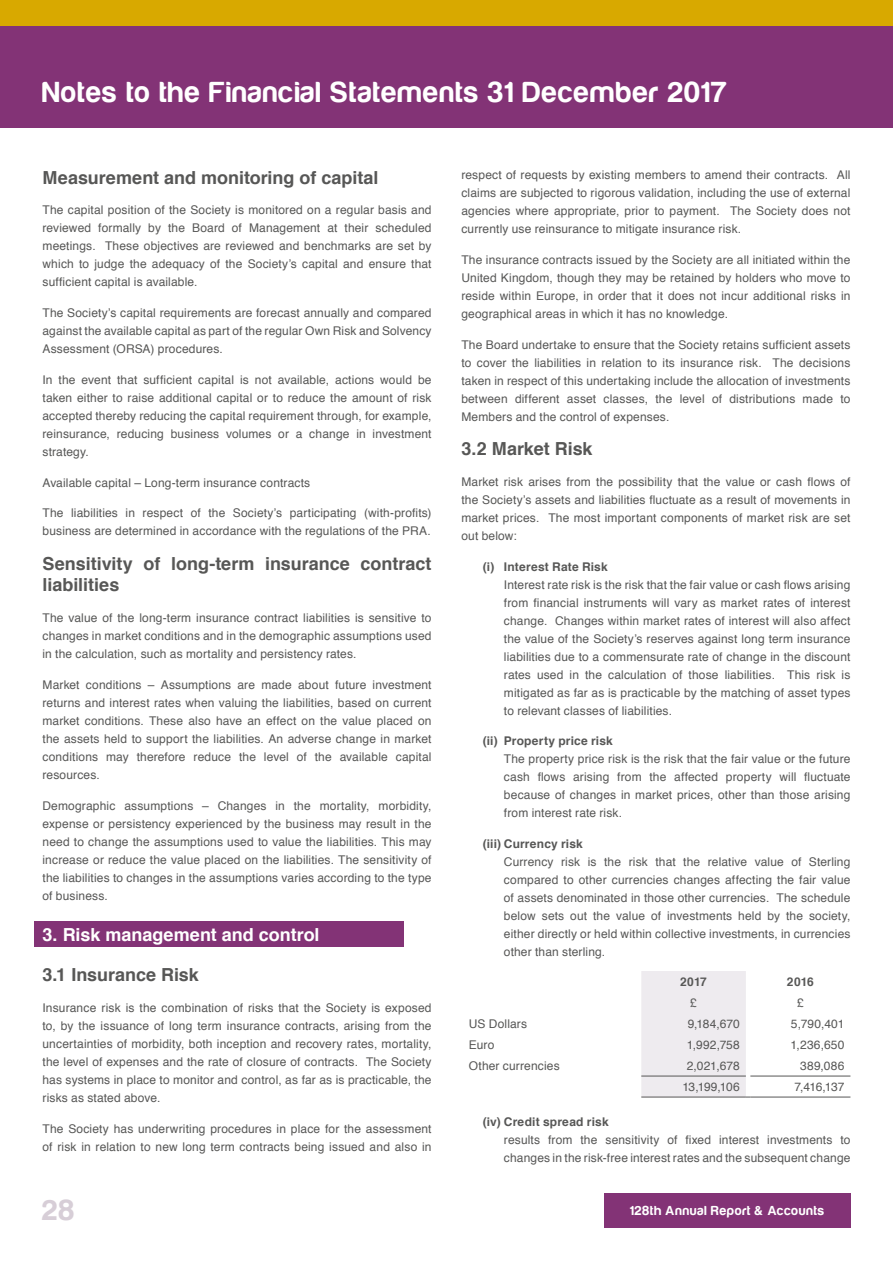
<style>
.page{position:relative;width:893px;height:1263px;background:#fff}
.page>*{position:absolute;margin:0;border:0;box-sizing:border-box;transform-origin:0 0}
.t1{font:30px "Harabara";letter-spacing:.05em;color:#fff}
.t2{font:30px "Harabara";color:#d7ced7}
.t3{font:700 18px/21.6px "Helvetica";color:#575756}
.t4{font:700 18px "Helvetica";color:#fff}
.t5{font:13.5px "Harabara";letter-spacing:.065em;color:#fff}
.t6{font:12px/18px "Helvetica";letter-spacing:.015em;color:#575756;text-align:justify}
.t7{font:700 12px "Helvetica";letter-spacing:.015em;color:#575756}
</style>
<div class="page">
<div style="left:0;top:26px;width:893px;height:102px;background:#833376"></div>
<div style="left:604px;top:1193px;width:246px;height:34px;background:#833376"></div>
<div style="left:0;top:0;width:893px;height:26px;background:#d8a900"></div>
<div style="left:34px;top:921px;width:370px;height:26px;background:#833376"></div>
<hr style="left:750px;top:1076px;width:100px;height:1px;background:#575756">
<div style="left:641px;top:971px;width:109px;height:127px;background:#eeebef"></div>
<hr style="left:750px;top:1097px;width:100px;height:1px;background:#575756">
<h1 class="t1" style="left:43px;top:76px;width:686px">Notes to the Financial Statements 31 December 2017</h1>
<h2 class="t3" style="left:43px;top:167px;width:338px">Measurement and monitoring of capital</h2>
<p class="t6" style="left:43px;top:201px;width:391px">The capital position of the Society is monitored on a regular basis and reviewed formally by the Board of Management at their scheduled meetings. These objectives are reviewed and benchmarks are set by which to judge the adequacy of the Society’s capital and ensure that sufficient capital is available.</p>
<p class="t6" style="left:43px;top:304px;width:391px">The Society’s capital requirements are forecast annually and compared against the available capital as part of the regular Own Risk and Solvency Assessment (ORSA) procedures.</p>
<p class="t6" style="left:43px;top:371px;width:391px">In the event that sufficient capital is not available, actions would be taken either to raise additional capital or to reduce the amount of risk accepted thereby reducing the capital requirement through, for example, reinsurance, reducing business volumes or a change in investment strategy.</p>
<p class="t6" style="left:43px;top:474px;width:269px">Available capital – Long-term insurance contracts</p>
<p class="t6" style="left:43px;top:505px;width:391px">The liabilities in respect of the Society’s participating (with-profits) business are determined in accordance with the regulations of the PRA.</p>
<h2 class="t3" style="left:43px;top:553px;width:391px">Sensitivity of long-term insurance contract liabilities</h2>
<p class="t6" style="left:43px;top:609px;width:391px">The value of the long-term insurance contract liabilities is sensitive to changes in market conditions and in the demographic assumptions used in the calculation, such as mortality and persistency rates.</p>
<p class="t6" style="left:43px;top:676px;width:391px">Market conditions – Assumptions are made about future investment returns and interest rates when valuing the liabilities, based on current market conditions. These also have an effect on the value placed on the assets held to support the liabilities. An adverse change in market conditions may therefore reduce the level of the available capital resources.</p>
<p class="t6" style="left:43px;top:797px;width:391px">Demographic assumptions – Changes in the mortality, morbidity, expense or persistency experienced by the business may result in the need to change the assumptions used to value the liabilities. This may increase or reduce the value placed on the liabilities. The sensitivity of the liabilities to changes in the assumptions varies according to the type of business.</p>
<h2 class="t4" style="left:43px;top:920px;width:279px">3. Risk management and control</h2>
<h2 class="t3" style="left:43px;top:964px;width:158px">3.1 Insurance Risk</h2>
<p class="t6" style="left:43px;top:999px;width:391px">Insurance risk is the combination of risks that the Society is exposed to, by the issuance of long term insurance contracts, arising from the uncertainties of morbidity, both inception and recovery rates, mortality, the level of expenses and the rate of closure of contracts. The Society has systems in place to monitor and control, as far as is practicable, the risks as stated above.</p>
<p class="t6" style="left:43px;top:1120px;width:391px">The Society has underwriting procedures in place for the assessment of risk in relation to new long term contracts being issued and also in</p>
<p class="t6" style="left:461px;top:166px;width:391px">respect of requests by existing members to amend their contracts. All claims are subjected to rigorous validation, including the use of external agencies where appropriate, prior to payment. The Society does not currently use reinsurance to mitigate insurance risk.</p>
<p class="t6" style="left:461px;top:251px;width:391px">The insurance contracts issued by the Society are all initiated within the United Kingdom, though they may be retained by holders who move to reside within Europe, in order that it does not incur additional risks in geographical areas in which it has no knowledge.</p>
<p class="t6" style="left:461px;top:336px;width:391px">The Board undertake to ensure that the Society retains sufficient assets to cover the liabilities in relation to its insurance risk. The decisions taken in respect of this undertaking include the allocation of investments between different asset classes, the level of distributions made to Members and the control of expenses.</p>
<h2 class="t3" style="left:461px;top:438px;width:133px">3.2 Market Risk</h2>
<p class="t6" style="left:461px;top:473px;width:391px">Market risk arises from the possibility that the value or cash flows of the Society’s assets and liabilities fluctuate as a result of movements in market prices. The most important components of market risk are set out below:</p>
<p class="t7" style="left:483px;top:557px;width:127px">(i) Interest Rate Risk</p>
<p class="t6" style="left:504px;top:576px;width:348px">Interest rate risk is the risk that the fair value or cash flows arising from financial instruments will vary as market rates of interest change. Changes within market rates of interest will also affect the value of the Society’s reserves against long term insurance liabilities due to a commensurate rate of change in the discount rates used in the calculation of those liabilities. This risk is mitigated as far as is practicable by the matching of asset types to relevant classes of liabilities.</p>
<p class="t7" style="left:483px;top:731px;width:132px">(ii) Property price risk</p>
<p class="t6" style="left:504px;top:750px;width:348px">The property price risk is the risk that the fair value or the future cash flows arising from the affected property will fluctuate because of changes in market prices, other than those arising from interest rate risk.</p>
<p class="t7" style="left:483px;top:834px;width:102px">(iii) Currency risk</p>
<p class="t6" style="left:504px;top:853px;width:348px">Currency risk is the risk that the relative value of Sterling compared to other currencies changes affecting the fair value of assets denominated in those other currencies. The schedule below sets out the value of investments held by the society, either directly or held within collective investments, in currencies other than sterling.</p>
<p class="t7" style="left:680px;top:972px;width:28px">2017</p>
<p class="t7" style="left:787px;top:972px;width:28px">2016</p>
<p class="t6" style="left:690px;top:994px;width:8px">£</p>
<p class="t6" style="left:797px;top:994px;width:8px">£</p>
<p class="t6" style="left:469px;top:1015px;width:60px">US Dollars</p>
<p class="t6" style="left:688px;top:1015px;width:54px">9,184,670</p>
<p class="t6" style="left:791px;top:1015px;width:55px">5,790,401</p>
<p class="t6" style="left:469px;top:1036px;width:27px">Euro</p>
<p class="t6" style="left:687px;top:1036px;width:55px">1,992,758</p>
<p class="t6" style="left:790px;top:1036px;width:56px">1,236,650</p>
<p class="t6" style="left:469px;top:1057px;width:92px">Other currencies</p>
<p class="t6" style="left:687px;top:1057px;width:55px">2,021,678</p>
<p class="t6" style="left:800px;top:1057px;width:46px">389,086</p>
<p class="t6" style="left:682px;top:1078px;width:59px">13,199,106</p>
<p class="t6" style="left:795px;top:1078px;width:51px">7,416,137</p>
<p class="t7" style="left:483px;top:1112px;width:127px">(iv) Credit spread risk</p>
<p class="t6" style="left:504px;top:1131px;width:348px">results from the sensitivity of fixed interest investments to changes in the risk-free interest rates and the subsequent change</p>
<h1 class="t2" style="left:43px;top:1195px;width:33px">28</h1>
<p class="t5" style="left:630px;top:1203px;width:196px">128th Annual Report &amp; Accounts</p>
</div>
